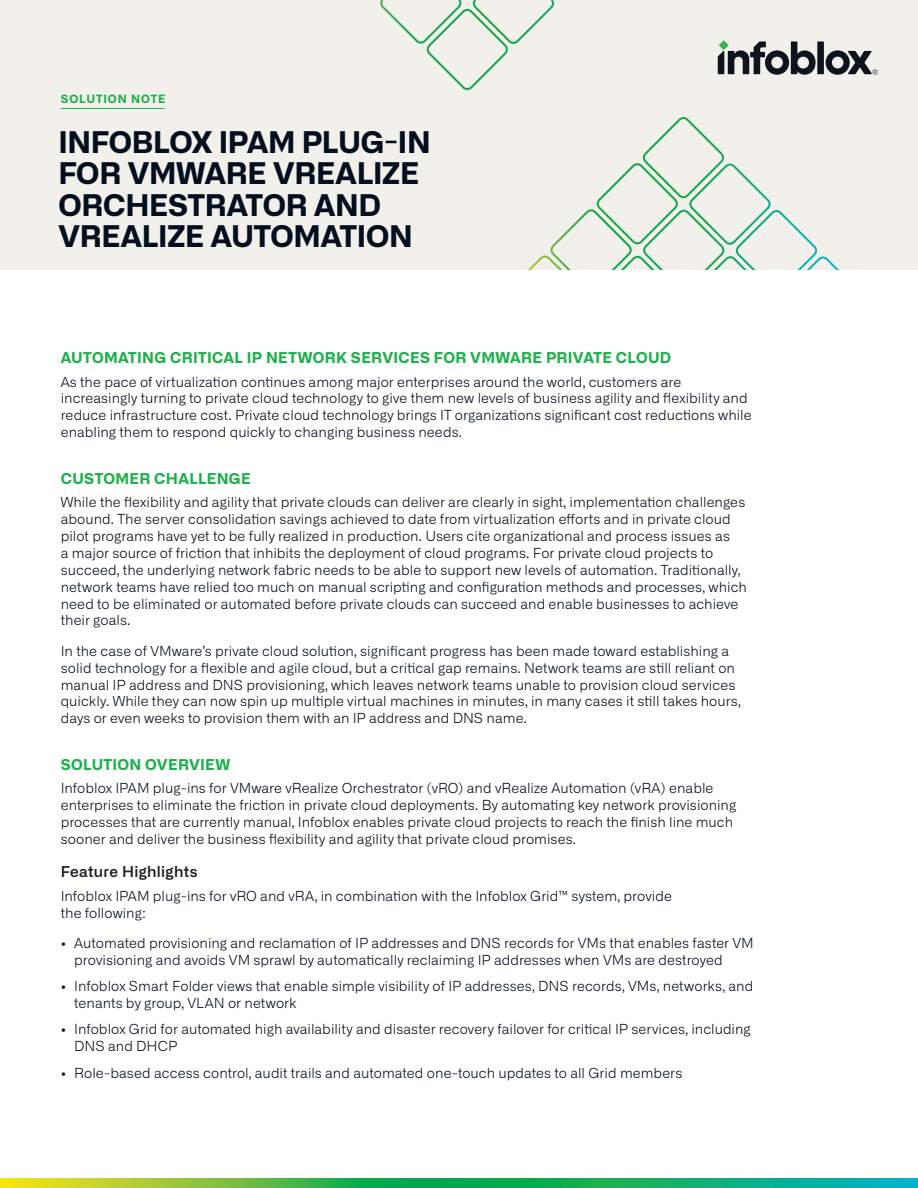
<style>
.page{position:relative;width:918px;height:1188px;background:#fff}
.page>*{position:absolute;margin:0;border:0;box-sizing:border-box;transform-origin:0 0}
.t1{font:700 30px/31.5px "Alliance No.2";letter-spacing:-.01em;color:#030f1e}
.Heading_Level_1{font:700 15px "Alliance No.2";letter-spacing:.02em;color:#1eb14b}
.Heading_level_2{font:600 15px "Alliance No.2";letter-spacing:.02em;color:#231f20}
.body_text{font:300 13.8px/16.8px "Alliance No.1";letter-spacing:.005em;color:#030f1e}
.t2{font:700 11.55px "Alliance No.2";letter-spacing:.075em;color:#1eb14b}
</style>
<div class="page">
<svg style="left:0;top:1179px;width:918px;height:9px;background:#3db859"></svg>
<div style="left:0;top:0;width:918px;height:270px;background:#f1f0eb"></div>
<svg style="left:380px;top:0;width:174px;height:90px"></svg>
<svg style="left:528px;top:117px;width:311px;height:153px"></svg>
<hr style="left:61px;top:108px;width:104px;height:1px;background:#1eb14b">
<div style="left:817px;top:41px;width:7px;height:33px;background:#0d141d"></div>
<svg style="left:826px;top:50px;width:52px;height:25px"></svg>
<svg style="left:718px;top:41px;width:98px;height:34px"></svg>
<p class="t2" style="left:61px;top:91px;width:106px">SOLUTION NOTE</p>
<p class="t1" style="left:58px;top:126px;width:374px">INFOBLOX IPAM PLUG-IN<br>FOR VMWARE VREALIZE<br>ORCHESTRATOR AND<br>VREALIZE AUTOMATION</p>
<p class="Heading_Level_1" style="left:61px;top:348px;width:612px">AUTOMATING CRITICAL IP NETWORK SERVICES FOR VMWARE PRIVATE CLOUD</p>
<p class="body_text" style="left:61px;top:373px;width:692px">As the pace of virtualization continues among major enterprises around the world, customers are increasingly turning to private cloud technology to give them new levels of business agility and flexibility and reduce infrastructure cost. Private cloud technology brings IT organizations significant cost reductions while enabling them to respond quickly to changing business needs.</p>
<p class="Heading_Level_1" style="left:61px;top:468px;width:192px">CUSTOMER CHALLENGE</p>
<p class="body_text" style="left:61px;top:494px;width:688px">While the flexibility and agility that private clouds can deliver are clearly in sight, implementation challenges abound. The server consolidation savings achieved to date from virtualization efforts and in private cloud pilot programs have yet to be fully realized in production. Users cite organizational and process issues as<br>a major source of friction that inhibits the deployment of cloud programs. For private cloud projects to succeed, the underlying network fabric needs to be able to support new levels of automation. Traditionally, network teams have relied too much on manual scripting and configuration methods and processes, which need to be eliminated or automated before private clouds can succeed and enable businesses to achieve their goals.</p>
<p class="body_text" style="left:61px;top:642px;width:682px">In the case of VMware’s private cloud solution, significant progress has been made toward establishing a solid technology for a flexible and agile cloud, but a critical gap remains. Network teams are still reliant on manual IP address and DNS provisioning, which leaves network teams unable to provision cloud services quickly. While they can now spin up multiple virtual machines in minutes, in many cases it still takes hours, days or even weeks to provision them with an IP address and DNS name.</p>
<p class="Heading_Level_1" style="left:61px;top:754px;width:171px">SOLUTION OVERVIEW</p>
<p class="body_text" style="left:61px;top:780px;width:677px">Infoblox IPAM plug-ins for VMware vRealize Orchestrator (vRO) and vRealize Automation (vRA) enable enterprises to eliminate the friction in private cloud deployments. By automating key network provisioning processes that are currently manual, Infoblox enables private cloud projects to reach the finish line much sooner and deliver the business flexibility and agility that private cloud promises.</p>
<p class="Heading_level_2" style="left:61px;top:862px;width:138px">Feature Highlights</p>
<p class="body_text" style="left:61px;top:887px;width:613px">Infoblox IPAM plug-ins for vRO and vRA, in combination with the Infoblox Grid™ system, provide the following:</p>
<p class="body_text" style="left:74px;top:935px;width:681px;text-indent:-14px">• Automated provisioning and reclamation of IP addresses and DNS records for VMs that enables faster VM provisioning and avoids VM sprawl by automatically reclaiming IP addresses when VMs are destroyed</p>
<p class="body_text" style="left:74px;top:978px;width:681px;text-indent:-14px">• Infoblox Smart Folder views that enable simple visibility of IP addresses, DNS records, VMs, networks, and tenants by group, VLAN or network</p>
<p class="body_text" style="left:74px;top:1021px;width:678px;text-indent:-14px">• Infoblox Grid for automated high availability and disaster recovery failover for critical IP services, including<br>DNS and DHCP</p>
<p class="body_text" style="left:61px;top:1064px;width:623px">• Role-based access control, audit trails and automated one-touch updates to all Grid members</p>
</div>
